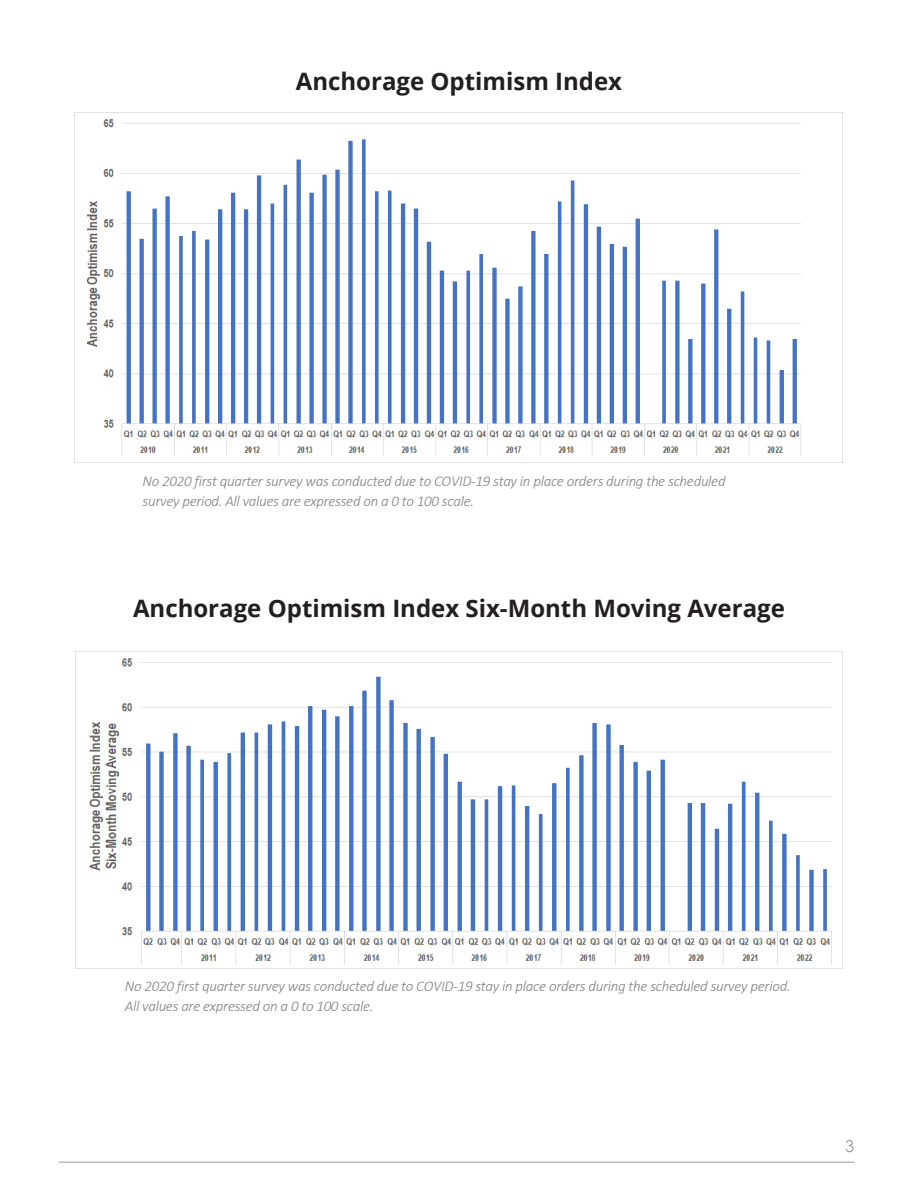
<style>
.page{position:relative;width:918px;height:1188px;background:#fff}
.page>*{position:absolute;margin:0;border:0;box-sizing:border-box;transform-origin:0 0}
.t1{font:700 24px "Open Sans";color:#231f20}
.t2{font:16.5px "Century Gothic Pro";color:#959ca1}
.t3{font:italic 300 15px/19.5px "Calibri";letter-spacing:-.02em;color:#808080}
</style>
<div class="page">
<hr style="left:59px;top:1162px;width:795px;height:1px;background:#959ca1">
<img style="left:75px;top:652px;width:768px;height:317px">
<img style="left:75px;top:112px;width:768px;height:350px">
<p class="t1" style="left:296px;top:64px;width:328px">Anchorage Optimism Index</p>
<p class="t3" style="left:143px;top:471px;width:585px">No 2020 first quarter survey was conducted due to COVID-19 stay in place orders during the scheduled survey period. All values are expressed on a 0 to 100 scale.</p>
<p class="t1" style="left:133px;top:591px;width:653px">Anchorage Optimism Index Six-Month Moving Average</p>
<p class="t3" style="left:125px;top:976px;width:667px">No 2020 first quarter survey was conducted due to COVID-19 stay in place orders during the scheduled survey period.<br>All values are expressed on a 0 to 100 scale.</p>
<p class="t2" style="left:845px;top:1136px;width:11px">3</p>
</div>
